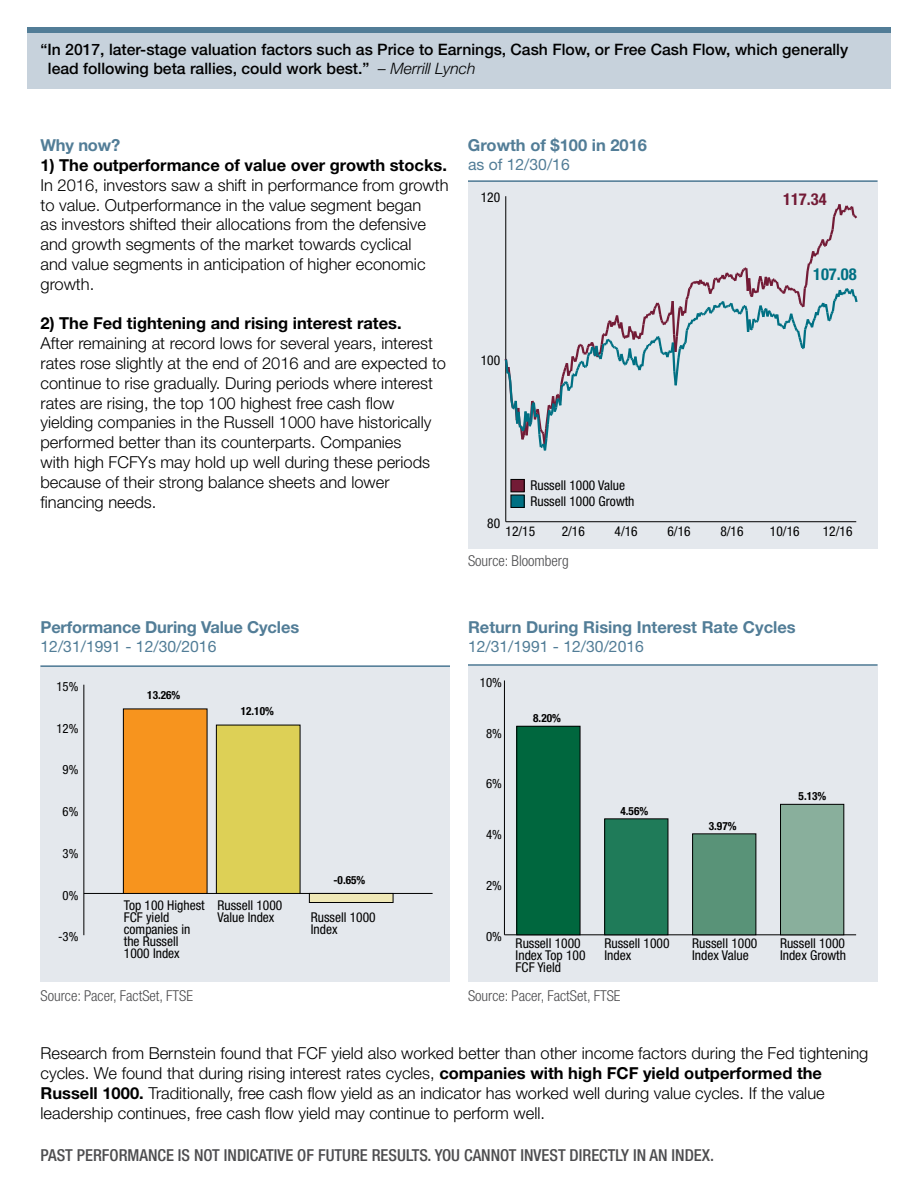
<style>
.page{position:relative;width:918px;height:1188px;background:#fff}
.page>*{position:absolute;margin:0;border:0;box-sizing:border-box;transform-origin:0 0}
.t1{font:300 16.5px/19.8px "Helvetica Neue";color:#000}
.t2{font:700 16.5px "Helvetica Neue";color:#527d97}
.t3{font:700 16.5px "Helvetica Neue";color:#000}
.t4{font:500 condensed 16.5px "Helvetica Neue";color:#4d4d4f}
.t5{font:700 condensed 16.5px "Helvetica Neue";color:#007083}
.t6{font:700 condensed 16.5px "Helvetica Neue";color:#731b36}
.t7{font:500 15.75px/18.9px "Helvetica Neue";color:#000}
.t8{font:15.75px "Helvetica Neue";color:#527d97}
.t9{font:300 condensed 15px "Helvetica Neue";color:#4d4d4f}
.t10{font:condensed 13.5px/12px "Helvetica Neue";color:#000}
.t11{font:condensed 12.9px "Helvetica Neue";color:#000}
.t12{font:condensed 12.75px "Helvetica Neue";color:#000}
.t13{font:700 condensed 11.25px "Helvetica Neue";color:#000}
.s1{font-weight:300;font-style:italic}
.s2{font-weight:700}
</style>
<div class="page">
<div style="left:27px;top:29px;width:864px;height:60px;background:#c7d2dc"></div>
<div style="left:27px;top:27px;width:864px;height:6px;background:#527d97"></div>
<div style="left:468px;top:180px;width:410px;height:369px;background:#e4e8ed"></div>
<hr style="left:468px;top:180px;width:410px;height:2px;background:#527d97">
<div style="left:40px;top:665px;width:410px;height:317px;background:#e4e8ed"></div>
<hr style="left:40px;top:665px;width:410px;height:2px;background:#527d97">
<hr style="left:84px;top:893px;width:349px;height:1px;background:#000">
<hr style="left:84px;top:685px;width:1px;height:250px;background:#000">
<div style="left:309px;top:893px;width:84px;height:10px;background:#efe8b7"></div>
<div style="left:309px;top:893px;width:84px;height:10px;border:1px solid #000"></div>
<div style="left:216px;top:725px;width:84px;height:168px;background:#ddd056"></div>
<div style="left:216px;top:725px;width:84px;height:169px;border:1px solid #000"></div>
<div style="left:123px;top:709px;width:84px;height:184px;background:#f7941e"></div>
<div style="left:123px;top:709px;width:84px;height:185px;border:1px solid #000"></div>
<div style="left:511px;top:479px;width:13px;height:13px;background:#731b36"></div>
<div style="left:511px;top:479px;width:13px;height:13px;border:1px solid #000"></div>
<div style="left:511px;top:495px;width:13px;height:12px;background:#007083"></div>
<div style="left:511px;top:495px;width:13px;height:13px;border:1px solid #000"></div>
<hr style="left:506px;top:521px;width:350px;height:1px;background:#000">
<hr style="left:506px;top:196px;width:1px;height:326px;background:#000">
<svg style="left:504px;top:202px;width:354px;height:251px"></svg>
<div style="left:468px;top:664px;width:410px;height:318px;background:#e4e8ed"></div>
<hr style="left:468px;top:664px;width:410px;height:2px;background:#527d97">
<hr style="left:504px;top:935px;width:352px;height:1px;background:#000">
<hr style="left:504px;top:680px;width:1px;height:255px;background:#000">
<div style="left:517px;top:726px;width:63px;height:209px;background:#00673e"></div>
<div style="left:517px;top:726px;width:63px;height:209px;border:1px solid #000"></div>
<div style="left:605px;top:819px;width:63px;height:116px;background:#1f7b59"></div>
<div style="left:604px;top:819px;width:64px;height:116px;border:1px solid #000"></div>
<div style="left:693px;top:834px;width:63px;height:101px;background:#599378"></div>
<div style="left:692px;top:834px;width:64px;height:101px;border:1px solid #000"></div>
<div style="left:781px;top:804px;width:63px;height:131px;background:#89af9c"></div>
<div style="left:780px;top:804px;width:64px;height:131px;border:1px solid #000"></div>
<p class="t7" style="left:48px;top:40px;width:802px;text-indent:-7px">“In 2017, later-stage valuation factors such as Price to Earnings, Cash Flow, or Free Cash Flow, which generally lead following beta rallies, could work best.” <span class="s1">– Merrill Lynch</span></p>
<p class="t2" style="left:40px;top:135px;width:81px">Why now?</p>
<p class="t3" style="left:40px;top:155px;width:408px">1) The outperformance of value over growth stocks.</p>
<p class="t1" style="left:40px;top:175px;width:410px">In 2016, investors saw a shift in performance from growth to value. Outperformance in the value segment began<br>as investors shifted their allocations from the defensive and growth segments of the market towards cyclical<br>and value segments in anticipation of higher economic growth.</p>
<p class="t3" style="left:40px;top:313px;width:363px">2) The Fed tightening and rising interest rates.</p>
<p class="t1" style="left:40px;top:333px;width:407px">After remaining at record lows for several years, interest rates rose slightly at the end of 2016 and are expected to continue to rise gradually. During periods where interest rates are rising, the top 100 highest free cash flow yielding companies in the Russell 1000 have historically performed better than its counterparts. Companies<br>with high FCFYs may hold up well during these periods because of their strong balance sheets and lower financing needs.</p>
<p class="t2" style="left:40px;top:617px;width:260px">Performance During Value Cycles</p>
<p class="t8" style="left:40px;top:637px;width:177px">12/31/1991 - 12/30/2016</p>
<p class="t12" style="left:56px;top:679px;width:23px">15%</p>
<p class="t12" style="left:56px;top:721px;width:23px">12%</p>
<p class="t12" style="left:63px;top:762px;width:17px">9%</p>
<p class="t12" style="left:63px;top:804px;width:17px">6%</p>
<p class="t12" style="left:63px;top:846px;width:17px">3%</p>
<p class="t13" style="left:147px;top:688px;width:35px">13.26%</p>
<p class="t13" style="left:241px;top:705px;width:35px">12.10%</p>
<p class="t12" style="left:63px;top:888px;width:17px">0%</p>
<p class="t12" style="left:58px;top:929px;width:22px">-3%</p>
<p class="t10" style="left:124px;top:899px;width:82px">Top 100 Highest<br>FCF yield companies in the Russell<br>1000 Index</p>
<p class="t9" style="left:40px;top:987px;width:154px">Source: Pacer, FactSet, FTSE</p>
<p class="t10" style="left:218px;top:899px;width:66px">Russell 1000<br>Value Index</p>
<p class="t13" style="left:333px;top:873px;width:33px">-0.65%</p>
<p class="t10" style="left:311px;top:911px;width:66px">Russell 1000<br>Index</p>
<p class="t2" style="left:468px;top:135px;width:181px">Growth of $100 in 2016</p>
<p class="t8" style="left:468px;top:155px;width:103px">as of 12/30/16</p>
<p class="t10" style="left:481px;top:192px;width:21px">120</p>
<p class="t10" style="left:481px;top:354px;width:21px">100</p>
<p class="t6" style="left:783px;top:189px;width:45px">117.34</p>
<p class="t5" style="left:813px;top:264px;width:45px">107.08</p>
<p class="t10" style="left:530px;top:477px;width:106px;line-height:16.2px">Russell 1000 Value<br>Russell 1000 Growth</p>
<p class="t10" style="left:562px;top:526px;width:25px">2/16</p>
<p class="t10" style="left:615px;top:526px;width:25px">4/16</p>
<p class="t10" style="left:667px;top:526px;width:25px">6/16</p>
<p class="t10" style="left:720px;top:526px;width:25px">8/16</p>
<p class="t10" style="left:770px;top:526px;width:31px">10/16</p>
<p class="t10" style="left:823px;top:526px;width:31px">12/16</p>
<p class="t10" style="left:487px;top:517px;width:14px">80</p>
<p class="t10" style="left:506px;top:526px;width:31px">12/15</p>
<p class="t9" style="left:468px;top:552px;width:102px">Source: Bloomberg</p>
<p class="t2" style="left:468px;top:617px;width:329px">Return During Rising Interest Rate Cycles</p>
<p class="t8" style="left:468px;top:637px;width:177px">12/31/1991 - 12/30/2016</p>
<p class="t11" style="left:480px;top:675px;width:24px">10%</p>
<p class="t11" style="left:486px;top:725px;width:17px">8%</p>
<p class="t13" style="left:533px;top:711px;width:29px">8.20%</p>
<p class="t11" style="left:486px;top:776px;width:17px">6%</p>
<p class="t11" style="left:486px;top:827px;width:17px">4%</p>
<p class="t11" style="left:486px;top:878px;width:17px">2%</p>
<p class="t11" style="left:486px;top:929px;width:17px">0%</p>
<p class="t10" style="left:516px;top:937px;width:71px">Russell 1000<br>Index Top 100<br>FCF Yield</p>
<p class="t13" style="left:621px;top:804px;width:29px">4.56%</p>
<p class="t13" style="left:709px;top:819px;width:29px">3.97%</p>
<p class="t13" style="left:799px;top:789px;width:29px">5.13%</p>
<p class="t10" style="left:604px;top:937px;width:67px">Russell 1000<br>Index</p>
<p class="t10" style="left:692px;top:937px;width:67px">Russell 1000<br>Index Value</p>
<p class="t10" style="left:780px;top:937px;width:68px">Russell 1000<br>Index Growth</p>
<p class="t9" style="left:468px;top:987px;width:154px">Source: Pacer, FactSet, FTSE</p>
<p class="t1" style="left:40px;top:1043px;width:829px">Research from Bernstein found that FCF yield also worked better than other income factors during the Fed tightening cycles. We found that during rising interest rates cycles, <span class="s2">companies with high FCF yield outperformed the Russell 1000.</span> Traditionally, free cash flow yield as an indicator has worked well during value cycles. If the value leadership continues, free cash flow yield may continue to perform well.</p>
<p class="t4" style="left:40px;top:1145px;width:675px">PAST PERFORMANCE IS NOT INDICATIVE OF FUTURE RESULTS. YOU CANNOT INVEST DIRECTLY IN AN INDEX.</p>
</div>
